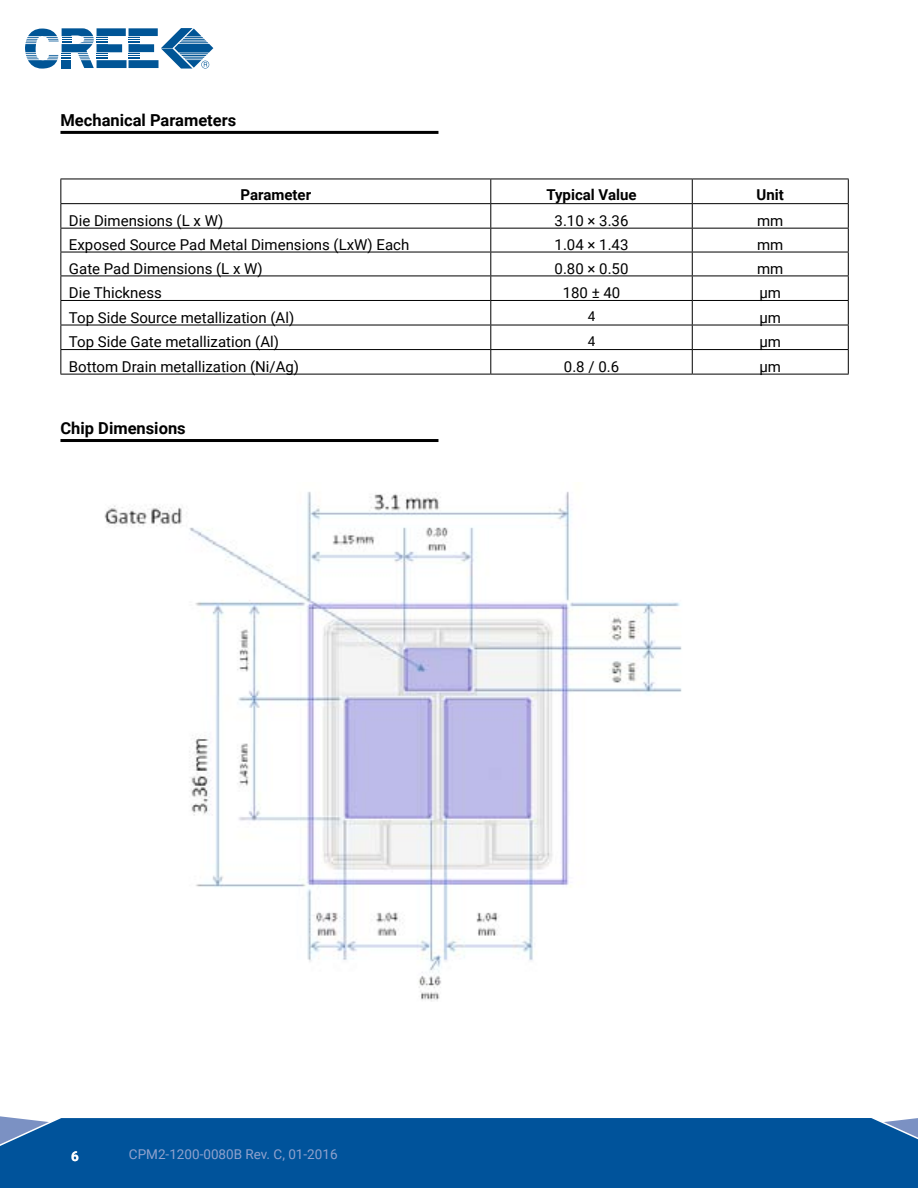
<style>
.page{position:relative;width:918px;height:1188px;background:#fff}
.page>*{position:absolute;margin:0;border:0;box-sizing:border-box;transform-origin:0 0}
.t1{font:700 16.5px "Roboto";color:#000}
.t2{font:15px "Roboto";color:#000}
.t3{font:700 15px "Roboto";color:#000}
.t4{font:13.5px "Roboto";color:#90a2cd}
.t5{font:13.5px "Roboto";color:#000}
.t6{font:700 13.5px "Roboto";color:#fff}
</style>
<div class="page">
<hr style="left:60px;top:179px;width:431px;height:1px;background:#000">
<hr style="left:491px;top:179px;width:201px;height:1px;background:#000">
<hr style="left:692px;top:179px;width:157px;height:1px;background:#000">
<hr style="left:60px;top:203px;width:431px;height:1px;background:#000">
<hr style="left:491px;top:203px;width:201px;height:1px;background:#000">
<hr style="left:692px;top:203px;width:157px;height:1px;background:#000">
<hr style="left:60px;top:228px;width:431px;height:1px;background:#000">
<hr style="left:491px;top:228px;width:201px;height:1px;background:#000">
<hr style="left:692px;top:228px;width:157px;height:1px;background:#000">
<hr style="left:60px;top:252px;width:431px;height:1px;background:#000">
<hr style="left:491px;top:252px;width:201px;height:1px;background:#000">
<hr style="left:692px;top:252px;width:157px;height:1px;background:#000">
<hr style="left:60px;top:276px;width:431px;height:1px;background:#000">
<hr style="left:491px;top:276px;width:201px;height:1px;background:#000">
<hr style="left:692px;top:276px;width:157px;height:1px;background:#000">
<hr style="left:60px;top:300px;width:431px;height:1px;background:#000">
<hr style="left:491px;top:300px;width:201px;height:1px;background:#000">
<hr style="left:692px;top:300px;width:157px;height:1px;background:#000">
<hr style="left:60px;top:325px;width:431px;height:1px;background:#000">
<hr style="left:491px;top:325px;width:201px;height:1px;background:#000">
<hr style="left:692px;top:325px;width:157px;height:1px;background:#000">
<hr style="left:60px;top:349px;width:431px;height:1px;background:#000">
<hr style="left:491px;top:349px;width:201px;height:1px;background:#000">
<hr style="left:692px;top:349px;width:157px;height:1px;background:#000">
<hr style="left:60px;top:374px;width:431px;height:1px;background:#000">
<hr style="left:491px;top:374px;width:201px;height:1px;background:#000">
<hr style="left:692px;top:374px;width:157px;height:1px;background:#000">
<svg style="left:60px;top:179px;width:1px;height:195px"></svg>
<svg style="left:490px;top:179px;width:1px;height:195px"></svg>
<svg style="left:692px;top:179px;width:1px;height:195px"></svg>
<svg style="left:848px;top:179px;width:1px;height:195px"></svg>
<hr style="left:60px;top:439px;width:378px;height:3px;background:#000">
<hr style="left:60px;top:131px;width:378px;height:3px;background:#000">
<img style="left:104px;top:492px;width:578px;height:509px">
<div style="left:0;top:1116px;width:918px;height:72px;background:#00539b"></div>
<svg style="left:25px;top:28px;width:188px;height:40px"></svg>
<p class="t1" style="left:60px;top:109px;width:177px">Mechanical Parameters</p>
<p class="t3" style="left:240px;top:184px;width:72px">Parameter</p>
<p class="t3" style="left:546px;top:184px;width:92px">Typical Value</p>
<p class="t3" style="left:757px;top:184px;width:29px">Unit</p>
<p class="t2" style="left:69px;top:210px;width:156px">Die Dimensions (L x W)</p>
<p class="t2" style="left:555px;top:210px;width:75px">3.10 × 3.36</p>
<p class="t2" style="left:757px;top:210px;width:28px">mm</p>
<p class="t2" style="left:69px;top:234px;width:342px">Exposed Source Pad Metal Dimensions (LxW) Each</p>
<p class="t2" style="left:555px;top:234px;width:75px">1.04 × 1.43</p>
<p class="t2" style="left:757px;top:234px;width:28px">mm</p>
<p class="t2" style="left:69px;top:258px;width:195px">Gate Pad Dimensions (L x W)</p>
<p class="t2" style="left:555px;top:258px;width:75px">0.80 × 0.50</p>
<p class="t2" style="left:757px;top:258px;width:28px">mm</p>
<p class="t2" style="left:69px;top:282px;width:94px">Die Thickness</p>
<p class="t2" style="left:563px;top:282px;width:59px">180 ± 40</p>
<p class="t2" style="left:759px;top:282px;width:23px">µm</p>
<p class="t2" style="left:69px;top:307px;width:227px">Top Side Source metallization (Al)</p>
<p class="t5" style="left:588px;top:307px;width:9px">4</p>
<p class="t2" style="left:759px;top:307px;width:23px">µm</p>
<p class="t2" style="left:69px;top:331px;width:212px">Top Side Gate metallization (Al)</p>
<p class="t5" style="left:588px;top:331px;width:9px">4</p>
<p class="t2" style="left:759px;top:331px;width:23px">µm</p>
<p class="t2" style="left:69px;top:356px;width:232px">Bottom Drain metallization (Ni/Ag)</p>
<p class="t2" style="left:564px;top:356px;width:57px">0.8 / 0.6</p>
<p class="t2" style="left:759px;top:356px;width:23px">µm</p>
<p class="t1" style="left:60px;top:417px;width:127px">Chip Dimensions</p>
<p class="t6" style="left:71px;top:1147px;width:9px">6</p>
<p class="t4" style="left:129px;top:1145px;width:210px">CPM2-1200-0080B Rev. C, 01-2016</p>
</div>
